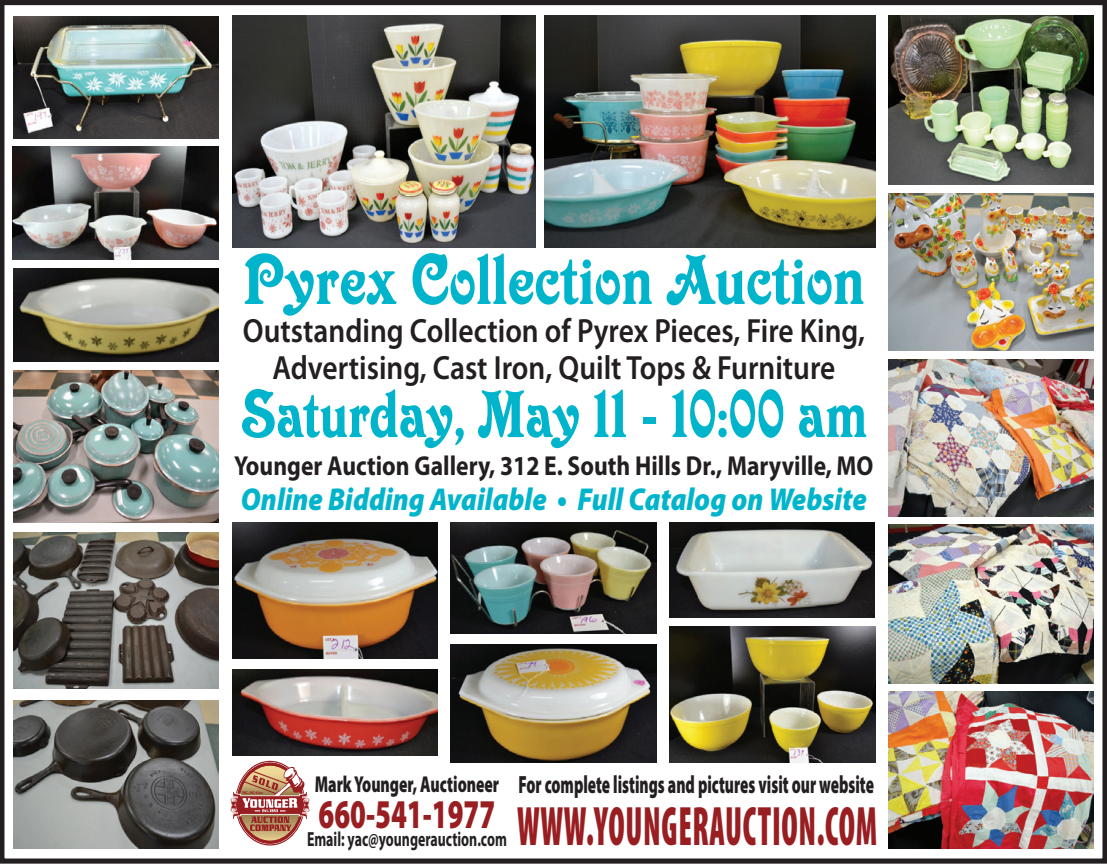
<style>
.page{position:relative;width:1107px;height:864px;background:#fff}
.page>*{position:absolute;margin:0;border:0;box-sizing:border-box;transform-origin:0 0}
.t1{font:76.2px "Victorian Plain";color:#00b5cb;scale:.91 1}
.t2{font:72px "Victorian Plain";color:#00b5cb;scale:.88 1}
.t3{font:900 condensed 55.8px "Myriad Pro";letter-spacing:.02em;color:#981e21;scale:.59 1}
.t4{font:900 41.1px "Myriad Pro";color:#981e21;scale:.67 1}
.t5{font:600 33.6px/36.3px "Myriad Pro";color:#231f20;text-align:center;scale:.88 1}
.t6{font:italic 900 31.8px "Myriad Pro";color:#00b5cb;scale:.88 1}
.t7{font:700 27.6px "Myriad Pro";color:#231f20;scale:.86 1}
.t8{font:900 24.9px "Myriad Pro";color:#231f20;scale:.62 1}
.t9{font:700 20.4px "Myriad Pro";color:#231f20;scale:.67 1}
.t10{font:700 4.2px "Myriad";letter-spacing:-.01em;color:#981e21;scale:.83 1}
.s1{font-size:23.1px}
</style>
<div class="page">
<img style="left:233px;top:15px;width:302px;height:232px">
<img style="left:13px;top:370px;width:206px;height:153px">
<img style="left:13px;top:532px;width:206px;height:156px">
<img style="left:888px;top:193px;width:205px;height:157px">
<img style="left:888px;top:15px;width:205px;height:169px">
<img style="left:888px;top:360px;width:205px;height:156px">
<img style="left:544px;top:15px;width:331px;height:232px">
<svg style="left:230px;top:761px;width:80px;height:85px"></svg>
<img style="left:14px;top:700px;width:205px;height:148px">
<img style="left:888px;top:525px;width:205px;height:159px">
<img style="left:888px;top:692px;width:205px;height:156px">
<div style="left:0;top:0;width:1107px;height:863px;border:5px solid #231f20"></div>
<img style="left:232px;top:669px;width:205px;height:87px">
<img style="left:13px;top:268px;width:205px;height:94px">
<img style="left:670px;top:627px;width:205px;height:136px">
<img style="left:670px;top:523px;width:204px;height:95px">
<img style="left:13px;top:147px;width:206px;height:112px">
<img style="left:451px;top:523px;width:205px;height:111px">
<img style="left:14px;top:17px;width:205px;height:121px">
<img style="left:232px;top:523px;width:205px;height:136px">
<img style="left:451px;top:644px;width:205px;height:119px">
<h1 class="t1" style="left:243px;top:233px;width:684px">Pyrex Collection Auction</h1>
<p class="t5" style="left:243px;top:312px;width:708px">Outstanding Collection of Pyrex Pieces, Fire King,<br>Advertising, Cast Iron, Quilt Tops &amp; Furniture</p>
<h2 class="t2" style="left:241px;top:370px;width:714px">Saturday, May 11 - 10:00 am</h2>
<p class="t7" style="left:234px;top:448px;width:745px">Younger Auction Gallery, 312 E. South Hills Dr., Maryville, MO</p>
<p class="t6" style="left:241px;top:481px;width:713px">Online Bidding Available • Full Catalog on Website</p>
<p class="t10" style="left:242px;top:791px;width:27px">YAC, INC d.b.a</p>
<p class="t8" style="left:315px;top:770px;width:904px"><span class="s1">Mark Younger, Auctioneer</span> For complete listings and pictures visit our website</p>
<p class="t4" style="left:319px;top:791px;width:265px">660-541-1977</p>
<p class="t9" style="left:307px;top:826px;width:300px">Email: yac@youngerauction.com</p>
<h3 class="t3" style="left:517px;top:795px;width:612px">WWW.YOUNGERAUCTION.COM</h3>
</div>
